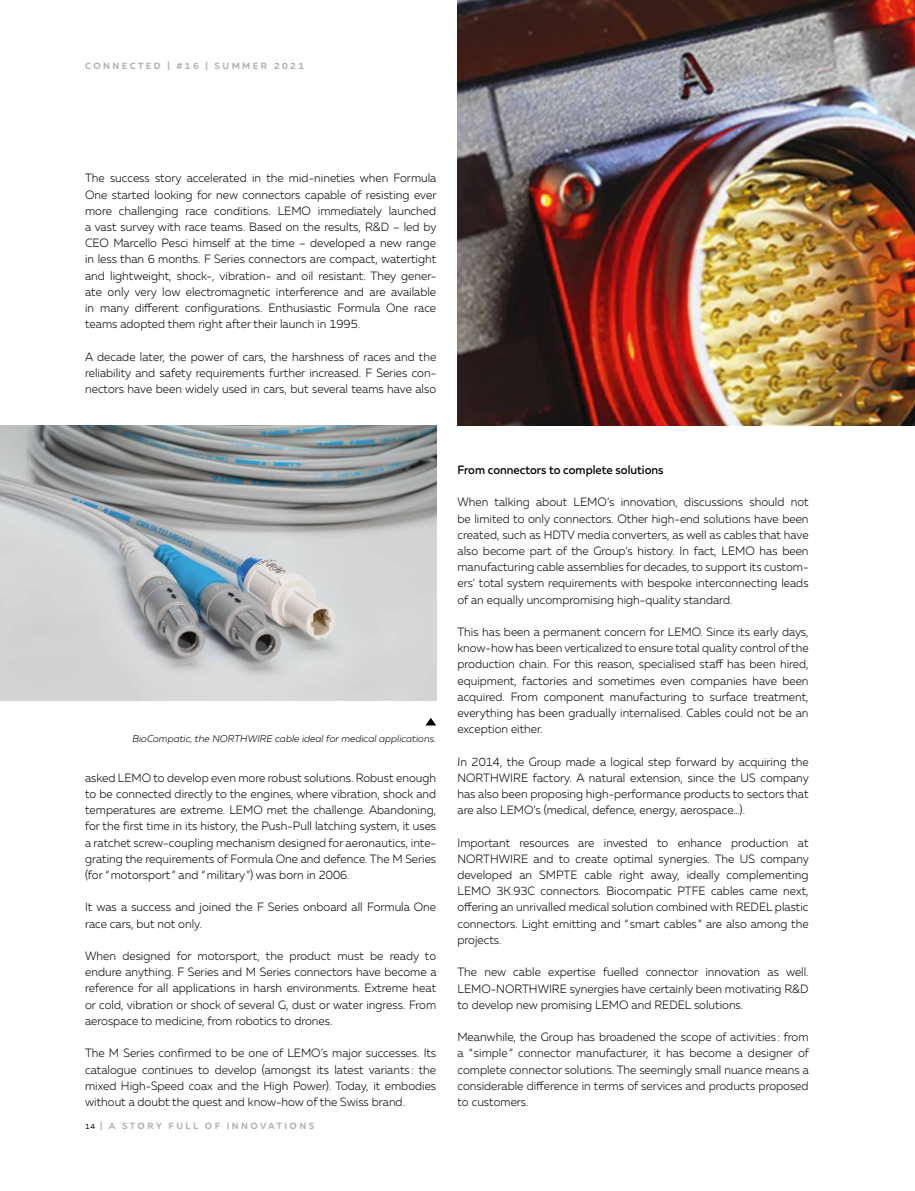
<style>
.page{position:relative;width:915px;height:1191px;background:#fff}
.page>*{position:absolute;margin:0;border:0;box-sizing:border-box;transform-origin:0 0}
.t1{font:300 12px/16.2px "Muller";color:#000;text-align:justify;scale:.95 1}
.t2{font:500 12px "Muller";color:#000;scale:.95 1}
.t3{font:italic 300 9.75px "Muller";color:#000}
.t4{font:700 9px "Muller";letter-spacing:.27em;color:#b2b2b2}
.s1{font-weight:400;font-size:7.5px;color:#000}
</style>
<div class="page">
<img style="left:457px;top:0;width:457px;height:425px">
<img style="left:0;top:425px;width:436px;height:276px">
<svg style="left:426px;top:718px;width:10px;height:7px"></svg>
<p class="t4" style="left:85px;top:60px;width:220px">CONNECTED | #16 | SUMMER 2021</p>
<p class="t1" style="left:85px;top:170px;width:371px">The success story accelerated in the mid-nineties when Formula One started looking for new connectors capable of resisting ever more challenging race conditions. LEMO immediately launched a vast survey with race teams. Based on the results, R&amp;D – led by CEO Marcello Pesci himself at the time – developed a new range in less than 6 months. F Series connectors are compact, watertight and lightweight, shock-, vibration- and oil resistant. They gener&shy;ate only very low electromagnetic interference and are available in many different configurations. Enthusiastic Formula One race teams adopted them right after their launch in 1995.</p>
<p class="t1" style="left:85px;top:348px;width:371px">A decade later, the power of cars, the harshness of races and the reliability and safety requirements further increased. F Series con&shy;nectors have been widely used in cars, but several teams have also</p>
<p class="t3" style="left:132px;top:732px;width:305px">BioCompatic, the NORTHWIRE cable ideal for medical applications.</p>
<p class="t1" style="left:85px;top:769px;width:371px">asked LEMO to develop even more robust solutions. Robust enough to be connected directly to the engines, where vibration, shock and temperatures are extreme. LEMO met the challenge. Abandoning, for the first time in its history, the Push-Pull latching system, it uses a ratchet screw-coupling mechanism designed for aeronautics, inte&shy;grating the requirements of Formula One and defence. The M Series (for “motorsport” and “military”) was born in 2006.</p>
<p class="t1" style="left:85px;top:899px;width:371px">It was a success and joined the F Series onboard all Formula One race cars, but not only.</p>
<p class="t1" style="left:85px;top:947px;width:371px">When designed for motorsport, the product must be ready to endure anything. F Series and M Series connectors have become a reference for all applications in harsh environments. Extreme heat or cold, vibration or shock of several G, dust or water ingress. From aerospace to medicine, from robotics to drones.</p>
<p class="t1" style="left:85px;top:1045px;width:371px">The M Series confirmed to be one of LEMO’s major successes. Its catalogue continues to develop (amongst its latest variants : the mixed High-Speed coax and the High Power). Today, it embodies without a doubt the quest and know-how of the Swiss brand.</p>
<p class="t4" style="left:85px;top:1120px;width:230px"><span class="s1">14</span> | A STORY FULL OF INNOVATIONS</p>
<p class="t2" style="left:457px;top:462px;width:218px">From connectors to complete solutions</p>
<p class="t1" style="left:457px;top:494px;width:371px">When talking about LEMO’s innovation, discussions should not be limited to only connectors. Other high-end solutions have been created, such as HDTV media converters, as well as cables that have also become part of the Group’s history. In fact, LEMO has been manufacturing cable assemblies for decades, to support its custom&shy;ers’ total system requirements with bespoke interconnecting leads of an equally uncompromising high-quality standard.</p>
<p class="t1" style="left:457px;top:623px;width:371px">This has been a permanent concern for LEMO. Since its early days, know-how has been verticalized to ensure total quality control of the production chain. For this reason, specialised staff has been hired, equipment, factories and sometimes even companies have been acquired. From component manufacturing to surface treatment, everything has been gradually internalised. Cables could not be an exception either.</p>
<p class="t1" style="left:457px;top:753px;width:371px">In 2014, the Group made a logical step forward by acquiring the NORTHWIRE factory. A natural extension, since the US company has also been proposing high-performance products to sectors that are also LEMO’s (medical, defence, energy, aerospace…).</p>
<p class="t1" style="left:457px;top:834px;width:371px">Important resources are invested to enhance production at NORTHWIRE and to create optimal synergies. The US company developed an SMPTE cable right away, ideally complementing LEMO 3K.93C connectors. Biocompatic PTFE cables came next, offering an unrivalled medical solution combined with REDEL plastic connectors. Light emitting and “ smart cables ” are also among the projects.</p>
<p class="t1" style="left:457px;top:964px;width:371px">The new cable expertise fuelled connector innovation as well.<br>LEMO-NORTHWIRE synergies have certainly been motivating R&amp;D to develop new promising LEMO and REDEL solutions.</p>
<p class="t1" style="left:457px;top:1028px;width:371px">Meanwhile, the Group has broadened the scope of activities : from a “ simple” connector manufacturer, it has become a designer of complete connector solutions. The seemingly small nuance means a considerable difference in terms of services and products proposed to customers.</p>
</div>
